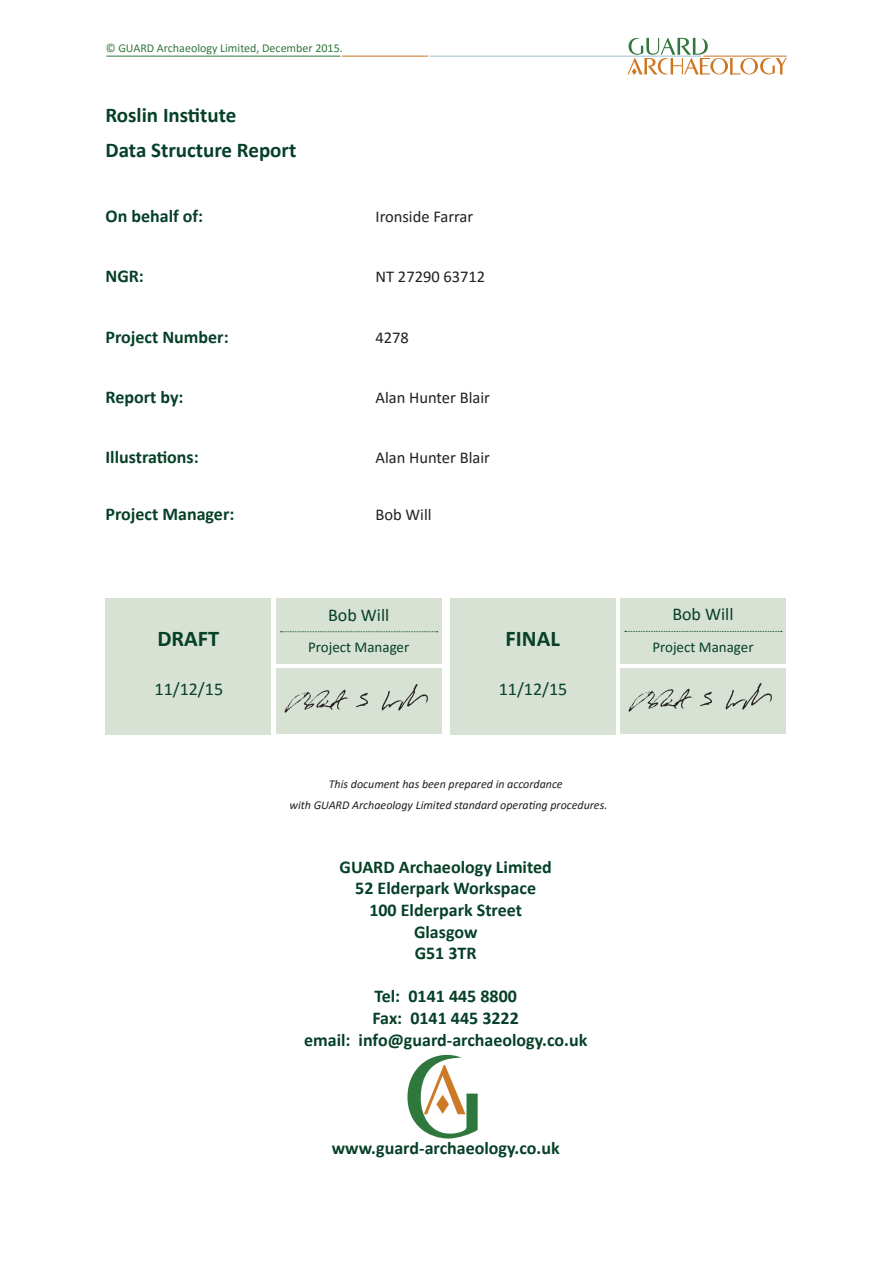
<style>
.page{position:relative;width:893px;height:1263px;background:#fff}
.page>*{position:absolute;margin:0;border:0;box-sizing:border-box;transform-origin:0 0}
.t1{font:700 22.5px "Calibri";color:#064028}
.t2{font:700 21px "Calibri";color:#064028}
.t3{font:21px "Calibri Bold 4";color:#064028}
.t4{font:700 18px/21.6px "Calibri";color:#064028;text-align:center}
.t5{font:18px "Calibri";color:#064028}
.t6{font:18px "Calibri Bold 4";color:#064028}
.t7{font:16.5px "Calibri";color:#231f20}
.t8{font:15px "Calibri";color:#064028}
.t9{font:12px "Calibri Italic 3";color:#231f20}
.t10{font:12px "Calibri Italic 2";color:#231f20}
.t11{font:12px "Calibri";color:#32773c}
</style>
<div class="page">
<svg style="left:627px;top:38px;width:160px;height:37px"></svg>
<hr style="left:703px;top:56px;width:84px;height:1px;background:#cd7723">
<hr style="left:430px;top:56px;width:271px;height:1px;background:#9ebfcc">
<hr style="left:342px;top:56px;width:86px;height:1px;background:#cd7723">
<hr style="left:106px;top:56px;width:234px;height:1px;background:#32773c">
<div style="left:106px;top:598px;width:165px;height:136px;background:#d7e1d4"></div>
<div style="left:450px;top:598px;width:166px;height:136px;background:#d7e1d4"></div>
<div style="left:276px;top:598px;width:165px;height:66px;background:#d7e1d4"></div>
<div style="left:620px;top:598px;width:166px;height:66px;background:#d7e1d4"></div>
<div style="left:276px;top:668px;width:165px;height:66px;background:#d7e1d4"></div>
<div style="left:620px;top:668px;width:166px;height:66px;background:#d7e1d4"></div>
<svg style="left:407px;top:1055px;width:71px;height:83px"></svg>
<svg style="left:281px;top:631px;width:157px;height:1px"></svg>
<svg style="left:625px;top:631px;width:157px;height:1px"></svg>
<img style="left:284px;top:684px;width:144px;height:29px">
<img style="left:628px;top:683px;width:144px;height:29px">
<p class="t11" style="left:106px;top:39px;width:239px">© GUARD Archaeology Limited, December 2015.</p>
<p class="t3" style="left:106px;top:100px;width:132px">Roslin Institute</p>
<p class="t2" style="left:106px;top:135px;width:192px">Data Structure Report</p>
<p class="t4" style="left:106px;top:205px;width:99px">On behalf of:</p>
<p class="t7" style="left:376px;top:205px;width:99px">Ironside Farrar</p>
<p class="t4" style="left:106px;top:265px;width:40px">NGR:</p>
<p class="t7" style="left:376px;top:265px;width:111px">NT 27290 63712</p>
<p class="t4" style="left:106px;top:325px;width:125px">Project Number:</p>
<p class="t7" style="left:376px;top:326px;width:35px">4278</p>
<p class="t4" style="left:106px;top:385px;width:80px">Report by:</p>
<p class="t7" style="left:376px;top:386px;width:116px">Alan Hunter Blair</p>
<p class="t6" style="left:106px;top:444px;width:95px">Illustrations:</p>
<p class="t7" style="left:376px;top:446px;width:116px">Alan Hunter Blair</p>
<p class="t4" style="left:106px;top:502px;width:130px">Project Manager:</p>
<p class="t7" style="left:376px;top:503px;width:58px">Bob Will</p>
<p class="t5" style="left:328px;top:602px;width:63px">Bob Will</p>
<p class="t8" style="left:308px;top:637px;width:103px">Project Manager</p>
<p class="t1" style="left:157px;top:623px;width:63px">DRAFT</p>
<p class="t1" style="left:506px;top:623px;width:56px">FINAL</p>
<p class="t5" style="left:155px;top:677px;width:70px">11/12/15</p>
<p class="t5" style="left:499px;top:677px;width:70px">11/12/15</p>
<p class="t10" style="left:329px;top:775px;width:235px">This document has been prepared in accordance</p>
<p class="t9" style="left:289px;top:796px;width:319px">with GUARD Archaeology Limited standard operating procedures.</p>
<p class="t4" style="left:340px;top:855px;width:214px">GUARD Archaeology Limited<br>52 Elderpark Workspace<br>100 Elderpark Street<br>Glasgow<br>G51 3TR</p>
<p class="t4" style="left:304px;top:985px;width:285px">Tel: 0141 445 8800<br>Fax: 0141 445 3222<br>email: info@guard-archaeology.co.uk</p>
<p class="t4" style="left:332px;top:1136px;width:229px">www.guard-archaeology.co.uk</p>
<p class="t5" style="left:672px;top:602px;width:63px">Bob Will</p>
<p class="t8" style="left:652px;top:636px;width:103px">Project Manager</p>
</div>
